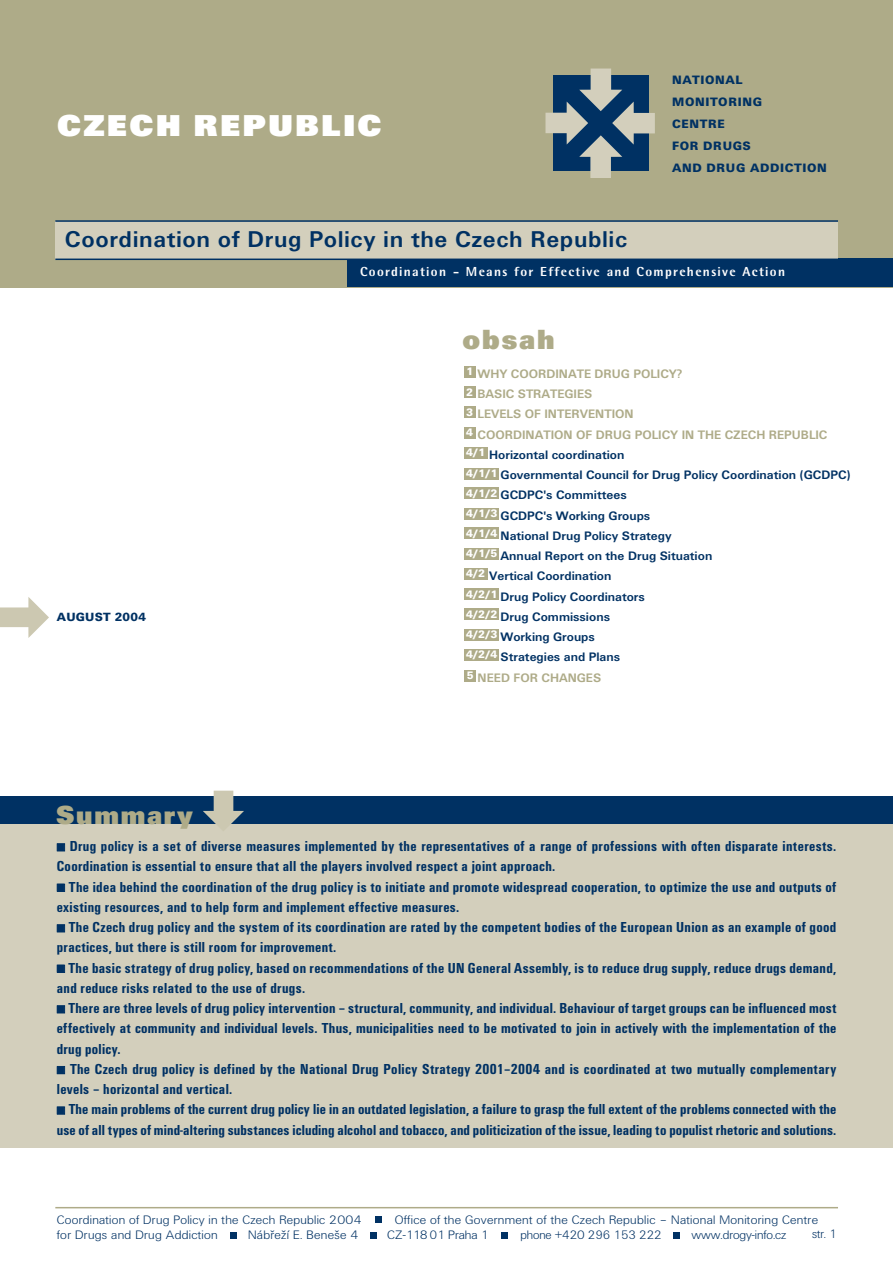
<style>
.page{position:relative;width:893px;height:1263px;background:#fff}
.page>*{position:absolute;margin:0;border:0;box-sizing:border-box;transform-origin:0 0}
.t1{font:700 31.35px "Unitus DEE Ultr";letter-spacing:.075em;color:#fff;scale:1.08 1}
.t2{font:700 28.8px "Unitus DEE Ultr";letter-spacing:.065em;color:#aeab88}
.t3{font:700 27px "Unitus DEE Ultr";letter-spacing:.065em;color:#aeab88}
.t4{font:700 23.7px "Unitus TEE";letter-spacing:.025em;color:#003163}
.t5{font:700 condensed 15px/20.2px "Unitus TEE";letter-spacing:.025em;color:#003163}
.t6{font:15px "Rotis Semi Sans Extra Bold CE";letter-spacing:.085em;color:#fff}
.t7{font:700 12.75px "Unitus TEE";color:#003163}
.t8{font:700 12.75px/20.2px "Unitus TEE";color:#aeab88}
.t9{font:12.75px "Unitus DEE Ligh";letter-spacing:.025em;color:#003163;scale:1.05 1}
.t10{font:12.75px "Unitus DEE Ligh";letter-spacing:.025em;color:#003163;scale:1.04 1}
.t11{font:12.75px "Unitus DEE Ligh";letter-spacing:-.005em;color:#003163}
.t12{font:12.75px "Unitus DEE Ligh";color:#003163;scale:1.05 1}
.t13{font:12.75px "Unitus DEE Ligh";letter-spacing:.025em;color:#003163}
.t14{font:12.6px/21.8px "Unitus TEE Blac";letter-spacing:.05em;color:#003163}
.t15{font:12.3px "Unitus TEE Blac";letter-spacing:.025em;color:#003163}
.t16{font:11.25px/20.2px "Unitus TEE Blac";color:#fff;text-align:justify}
</style>
<div class="page">
<hr style="left:55px;top:1207px;width:783px;height:1px;background:#aeab88">
<svg style="left:375px;top:1217px;width:6px;height:6px"></svg>
<div style="left:230px;top:1232px;width:7px;height:7px;background:#003163"></div>
<div style="left:370px;top:1232px;width:7px;height:7px;background:#003163"></div>
<div style="left:501px;top:1232px;width:7px;height:7px;background:#003163"></div>
<div style="left:673px;top:1232px;width:7px;height:7px;background:#003163"></div>
<div style="left:1px;top:0;width:891px;height:287px;background:#aeab88"></div>
<div style="left:348px;top:259px;width:544px;height:28px;background:#003163"></div>
<div style="left:55px;top:221px;width:783px;height:38px;background:#d3cfbc"></div>
<hr style="left:55px;top:220px;width:783px;height:2px;background:#003163">
<hr style="left:55px;top:259px;width:783px;height:1px;background:#003163">
<svg style="left:1px;top:597px;width:48px;height:41px"></svg>
<svg style="left:545px;top:69px;width:110px;height:109px"></svg>
<div style="left:464px;top:366px;width:12px;height:12px;background:#aeab88"></div>
<div style="left:464px;top:670px;width:12px;height:11px;background:#aeab88"></div>
<div style="left:464px;top:568px;width:23px;height:12px;background:#aeab88"></div>
<div style="left:464px;top:387px;width:12px;height:11px;background:#aeab88"></div>
<div style="left:464px;top:407px;width:12px;height:11px;background:#aeab88"></div>
<div style="left:464px;top:427px;width:12px;height:12px;background:#aeab88"></div>
<div style="left:464px;top:447px;width:23px;height:11px;background:#aeab88"></div>
<div style="left:464px;top:468px;width:35px;height:11px;background:#aeab88"></div>
<div style="left:464px;top:488px;width:35px;height:11px;background:#aeab88"></div>
<div style="left:464px;top:508px;width:35px;height:12px;background:#aeab88"></div>
<div style="left:464px;top:527px;width:35px;height:12px;background:#aeab88"></div>
<div style="left:464px;top:589px;width:35px;height:11px;background:#aeab88"></div>
<div style="left:464px;top:609px;width:35px;height:11px;background:#aeab88"></div>
<div style="left:464px;top:629px;width:35px;height:12px;background:#aeab88"></div>
<div style="left:464px;top:649px;width:35px;height:12px;background:#aeab88"></div>
<div style="left:464px;top:548px;width:35px;height:12px;background:#aeab88"></div>
<div style="left:1px;top:797px;width:891px;height:351px;background:#d3cfbc"></div>
<div style="left:1px;top:796px;width:891px;height:27px;background:#003163"></div>
<svg style="left:203px;top:791px;width:41px;height:40px"></svg>
<h1 class="t1" style="left:57px;top:115px;width:302px">CZECH REPUBLIC</h1>
<h3 class="t4" style="left:65px;top:231px;width:563px">Coordination of Drug Policy in the Czech Republic</h3>
<p class="t14" style="left:672px;top:71px;width:156px">NATIONAL<br>MONITORING<br>CENTRE<br>FOR DRUGS<br>AND DRUG ADDICTION</p>
<p class="t6" style="left:360px;top:267px;width:426px">Coordination - Means for Effective and Comprehensive Action</p>
<p class="t15" style="left:57px;top:613px;width:91px">AUGUST 2004</p>
<h3 class="t3" style="left:57px;top:806px;width:138px">Summary</h3>
<h2 class="t2" style="left:462px;top:330px;width:93px">obsah</h2>
<p class="t16" style="left:466px;top:363px;width:21px;text-align:left">1<br>2<br>3<br>4<br>4/1</p>
<p class="t16" style="left:466px;top:464px;width:33px">4/1/1<br>4/1/2<br>4/1/3</p>
<p class="t16" style="left:466px;top:524px;width:33px">4/1/4</p>
<p class="t8" style="left:477px;top:365px;width:351px">WHY COORDINATE DRUG POLICY?<br>BASIC STRATEGIES<br>LEVELS OF INTERVENTION<br>COORDINATION OF DRUG POLICY IN THE CZECH REPUBLIC</p>
<p class="t7" style="left:489px;top:450px;width:137px">Horizontal coordination</p>
<p class="t7" style="left:500px;top:471px;width:351px">Governmental Council for Drug Policy Coordination (GCDPC)</p>
<p class="t7" style="left:500px;top:491px;width:128px">GCDPC's Committees</p>
<p class="t7" style="left:500px;top:511px;width:151px">GCDPC's Working Groups</p>
<p class="t7" style="left:500px;top:531px;width:172px">National Drug Policy Strategy</p>
<p class="t7" style="left:500px;top:552px;width:213px">Annual Report on the Drug Situation</p>
<p class="t7" style="left:489px;top:572px;width:124px">Vertical Coordination</p>
<p class="t7" style="left:500px;top:592px;width:146px">Drug Policy Coordinators</p>
<p class="t7" style="left:500px;top:612px;width:111px">Drug Commissions</p>
<p class="t7" style="left:500px;top:633px;width:96px">Working Groups</p>
<p class="t7" style="left:500px;top:653px;width:121px">Strategies and Plans</p>
<p class="t8" style="left:477px;top:668px;width:125px">NEED FOR CHANGES</p>
<p class="t16" style="left:466px;top:544px;width:33px">4/1/5</p>
<p class="t16" style="left:466px;top:565px;width:21px">4/2</p>
<p class="t16" style="left:466px;top:585px;width:33px">4/2/1<br>4/2/2<br>4/2/3<br>4/2/4</p>
<p class="t16" style="left:467px;top:666px;width:8px">5</p>
<p class="t5" style="left:57px;top:837px;width:781px">■ Drug policy is a set of diverse measures implemented by the representatives of a range of professions with often disparate interests.<br>Coordination is essential to ensure that all the players involved respect a joint approach.</p>
<p class="t5" style="left:57px;top:878px;width:781px">■ The idea behind the coordination of the drug policy is to initiate and promote widespread cooperation, to optimize the use and outputs of existing resources, and to help form and implement effective measures.</p>
<p class="t5" style="left:57px;top:918px;width:781px">■ The Czech drug policy and the system of its coordination are rated by the competent bodies of the European Union as an example of good practices, but there is still room for improvement.</p>
<p class="t5" style="left:57px;top:959px;width:781px">■ The basic strategy of drug policy, based on recommendations of the UN General Assembly, is to reduce drug supply, reduce drugs demand, and reduce risks related to the use of drugs.</p>
<p class="t5" style="left:57px;top:999px;width:781px;text-align:justify">■ There are three levels of drug policy intervention – structural, community, and individual. Behaviour of target groups can be influenced most effectively at community and individual levels. Thus, municipalities need to be motivated to join in actively with the implementation of the drug policy.</p>
<p class="t5" style="left:57px;top:1060px;width:781px">■ The Czech drug policy is defined by the National Drug Policy Strategy 2001–2004 and is coordinated at two mutually complementary levels – horizontal and vertical.</p>
<p class="t5" style="left:57px;top:1101px;width:781px">■ The main problems of the current drug policy lie in an outdated legislation, a failure to grasp the full extent of the problems connected with the use of all types of mind-altering substances icluding alcohol and tobacco, and politicization of the issue, leading to populist rhetoric and solutions.</p>
<p class="t10" style="left:57px;top:1215px;width:294px">Coordination of Drug Policy in the Czech Republic 2004</p>
<p class="t9" style="left:394px;top:1215px;width:405px">Office of the Government of the Czech Republic – National Monitoring Centre</p>
<p class="t9" style="left:57px;top:1230px;width:155px">for Drugs and Drug Addiction</p>
<p class="t9" style="left:248px;top:1230px;width:106px">Nábřeží E. Beneše 4</p>
<p class="t12" style="left:387px;top:1230px;width:98px">CZ-118 01 Praha 1</p>
<p class="t11" style="left:520px;top:1230px;width:143px">phone +420 296 153 222</p>
<p class="t11" style="left:691px;top:1230px;width:96px">www.drogy-info.cz</p>
<p class="t13" style="left:812px;top:1229px;width:26px">str. 1</p>
</div>
